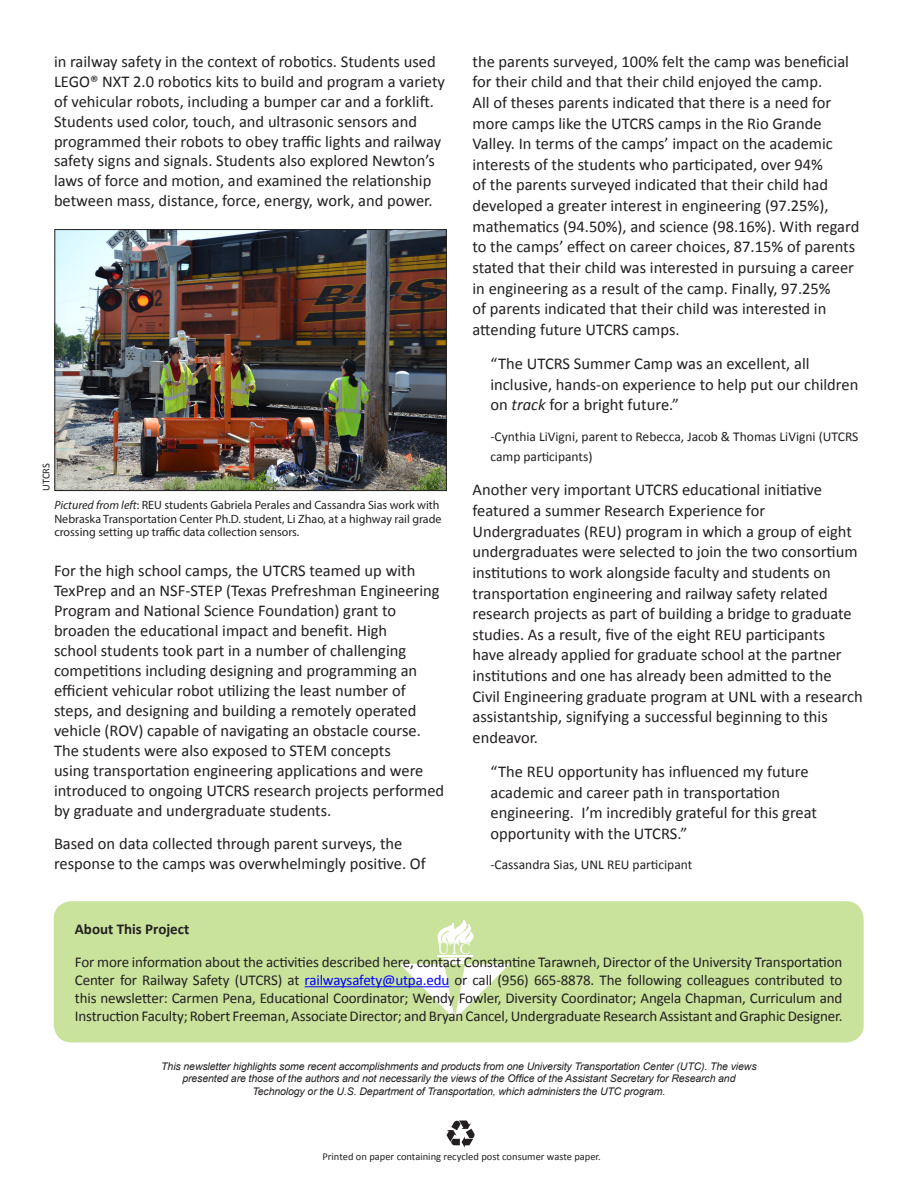
<style>
.page{position:relative;width:918px;height:1188px;background:#fff}
.page>*{position:absolute;margin:0;border:0;box-sizing:border-box;transform-origin:0 0}
.Body{font:16.5px/20.5px "Calibri";color:#231f20}
.t1{font:16.5px "Minion Pro";color:#fff}
.About_this_report{font:15px/18px "Calibri";letter-spacing:-.01em;color:#231f20;text-align:justify}
.About_this_report-2{font:700 15px "Calibri";color:#231f20}
.Body-2{font:13.5px/20.5px "Calibri";color:#231f20}
.t2{font:12px/13.8px "Myriad Pro";color:#231f20}
.t3{font:italic 10.5px/12.6px "Arial";letter-spacing:-.01em;color:#231f20;text-align:center}
.Body-3{font:10.5px "Calibri";color:#231f20}
.s1{font-style:italic}
.s2{color:#00f}
</style>
<div class="page">
<svg style="left:447px;top:1120px;width:28px;height:28px"></svg>
<div style="left:54px;top:901px;width:810px;height:141px;background:#c9e39d;border-radius:18px"></div>
<svg style="left:437px;top:920px;width:37px;height:23px"></svg>
<hr style="left:437px;top:955px;width:36px;height:2px;background:#fff">
<svg style="left:400px;top:958px;width:110px;height:61px"></svg>
<hr style="left:305px;top:986px;width:144px;height:1px;background:#00f">
<img style="left:56px;top:231px;width:389px;height:258px">
<div style="left:54px;top:229px;width:393px;height:262px;border:1px solid #231f20"></div>
<p class="Body" style="left:54px;top:51px;width:393px;line-height:20px">in railway safety in the context of robotics. Students used LEGO® NXT 2.0 robotics kits to build and program a variety of vehicular robots, including a bumper car and a forklift.<br>Students used color, touch, and ultrasonic sensors and programmed their robots to obey traffic lights and railway safety signs and signals. Students also explored Newton’s laws of force and motion, and examined the relationship between mass, distance, force, energy, work, and power.</p>
<p class="Body-3" style="left:39px;top:491px;width:29px;rotate:-90deg">UTCRS</p>
<p class="t2" style="left:54px;top:498px;width:389px"><span class="s1">Pictured from left</span>: REU students Gabriela Perales and Cassandra Sias work with<br>Nebraska Transportation Center Ph.D. student, Li Zhao, at a highway rail grade crossing setting up traffic data collection sensors.</p>
<p class="Body" style="left:54px;top:561px;width:392px;line-height:20px">For the high school camps, the UTCRS teamed up with TexPrep and an NSF-STEP (Texas Prefreshman Engineering Program and National Science Foundation) grant to broaden the educational impact and benefit. High<br>school students took part in a number of challenging competitions including designing and programming an efficient vehicular robot utilizing the least number of steps, and designing and building a remotely operated vehicle (ROV) capable of navigating an obstacle course.<br>The students were also exposed to STEM concepts<br>using transportation engineering applications and were introduced to ongoing UTCRS research projects performed by graduate and undergraduate students.</p>
<p class="Body" style="left:54px;top:834px;width:373px;line-height:20px">Based on data collected through parent surveys, the response to the camps was overwhelmingly positive. Of</p>
<p class="Body" style="left:472px;top:51px;width:388px">the parents surveyed, 100% felt the camp was beneficial for their child and that their child enjoyed the camp.<br>All of theses parents indicated that there is a need for more camps like the UTCRS camps in the Rio Grande Valley. In terms of the camps’ impact on the academic interests of the students who participated, over 94%<br>of the parents surveyed indicated that their child had developed a greater interest in engineering (97.25%), mathematics (94.50%), and science (98.16%). With regard to the camps’ effect on career choices, 87.15% of parents stated that their child was interested in pursuing a career in engineering as a result of the camp. Finally, 97.25%<br>of parents indicated that their child was interested in attending future UTCRS camps.</p>
<p class="Body" style="left:490px;top:353px;width:369px">“The UTCRS Summer Camp was an excellent, all inclusive, hands-on experience to help put our children on <span class="s1">track</span> for a bright future.”</p>
<p class="Body-2" style="left:490px;top:426px;width:369px">-Cynthia LiVigni, parent to Rebecca, Jacob &amp; Thomas LiVigni (UTCRS camp participants)</p>
<p class="Body" style="left:472px;top:480px;width:392px">Another very important UTCRS educational initiative featured a summer Research Experience for Undergraduates (REU) program in which a group of eight undergraduates were selected to join the two consortium institutions to work alongside faculty and students on transportation engineering and railway safety related research projects as part of building a bridge to graduate studies. As a result, five of the eight REU participants<br>have already applied for graduate school at the partner institutions and one has already been admitted to the Civil Engineering graduate program at UNL with a research assistantship, signifying a successful beginning to this endeavor.</p>
<p class="Body" style="left:490px;top:761px;width:328px">“The REU opportunity has influenced my future academic and career path in transportation engineering. I’m incredibly grateful for this great opportunity with the UTCRS.”</p>
<p class="Body-2" style="left:490px;top:855px;width:203px">-Cassandra Sias, UNL REU participant</p>
<p class="About_this_report-2" style="left:75px;top:919px;width:116px">About This Project</p>
<p class="About_this_report" style="left:75px;top:953px;width:769px">For more information about the activities described here, contact Constantine Tarawneh, Director of the University Transportation Center for Railway Safety (UTCRS) at <span class="s2">railwaysafety@utpa.edu</span> or call (956) 665-8878. The following colleagues contributed to this newsletter: Carmen Pena, Educational Coordinator; Wendy Fowler, Diversity Coordinator; Angela Chapman, Curriculum and Instruction Faculty; Robert Freeman, Associate Director; and Bryan Cancel, Undergraduate Research Assistant and Graphic Designer.</p>
<p class="t1" style="left:437px;top:938px;width:35px">UTC</p>
<p class="t3" style="left:161px;top:1060px;width:597px">This newsletter highlights some recent accomplishments and products from one University Transportation Center (UTC). The views presented are those of the authors and not necessarily the views of the Office of the Assistant Secretary for Research and<br>Technology or the U.S. Department of Transportation, which administers the UTC program.</p>
<p class="Body-3" style="left:322px;top:1150px;width:280px">Printed on paper containing recycled post consumer waste paper.</p>
</div>
